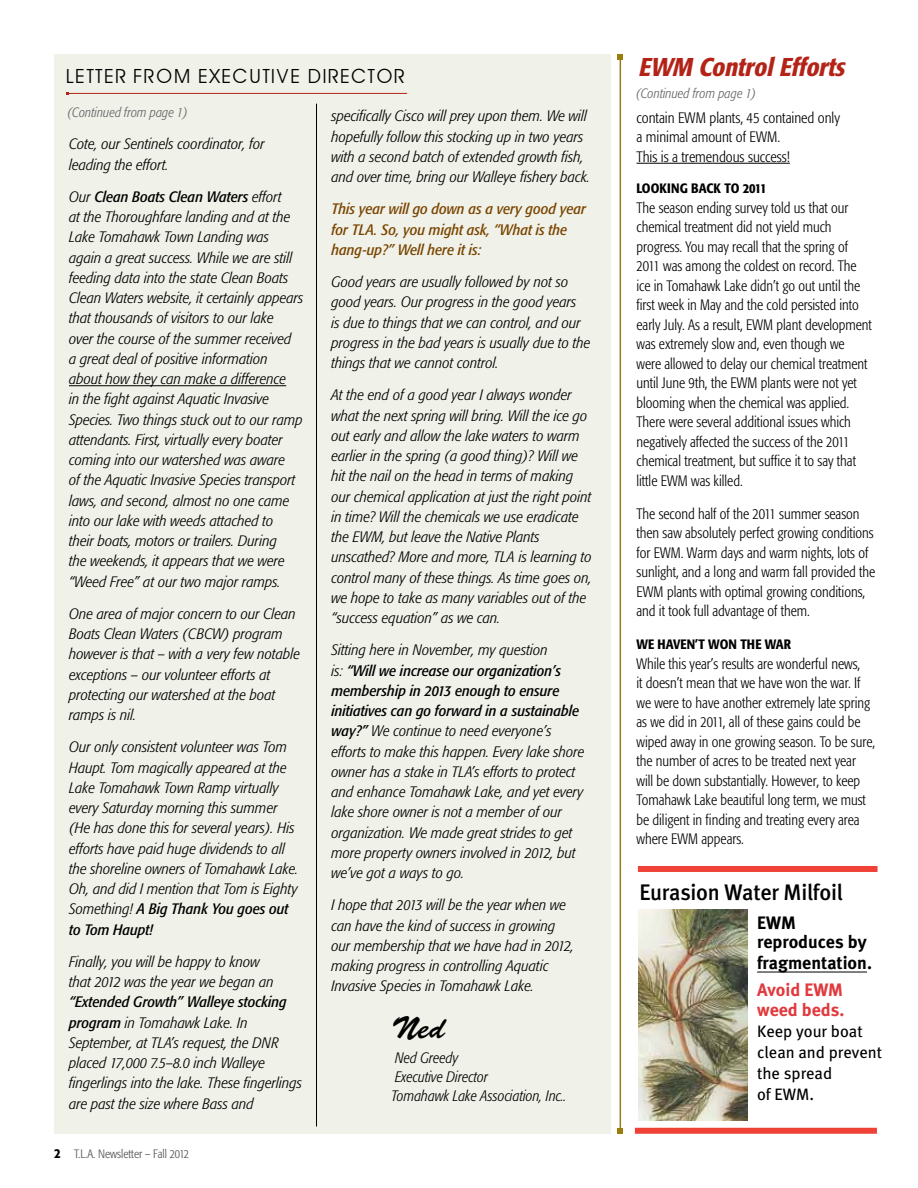
<style>
.page{position:relative;width:918px;height:1188px;background:#fff}
.page>*{position:absolute;margin:0;border:0;box-sizing:border-box;transform-origin:0 0}
.t1{font:31.5px "Brush Script Std";color:#000}
.t2{font:italic 500 condensed 25.5px "Formata";color:#b32317}
.t3{font:500 22.5px "Meta";letter-spacing:-.01em;color:#000}
.t4{font:19.5px "Avant Garde";letter-spacing:.03em;color:#000}
.t5{font:700 18px/20.2px "Meta";color:#000}
.t6{font:700 18px/19.5px "Meta";color:#e13a3e}
.t7{font:16.5px/21px "Meta";color:#000}
.t8{font:italic 300 condensed 15px/20.2px "Formata";color:#000;scale:1.07 1}
.t9{font:300 condensed 15px/19.5px "Formata";color:#000}
.t10{font:italic condensed 15px/20.2px "Formata";color:#794400;scale:1.07 1}
.t11{font:italic 300 condensed 15px/18.8px "Formata";color:#000}
.t12{font:italic 300 condensed 13.5px "Formata";color:#636466}
.t13{font:500 condensed 13.5px "Formata";color:#000}
.t14{font:300 condensed 12px "Formata";color:#4d4d4f}
.s1{font-weight:400}
.s2{font-weight:500;font-size:13.5px;color:#000}
</style>
<div class="page">
<div style="left:54px;top:54px;width:556px;height:1080px;background:#f0f1e8"></div>
<hr style="left:316px;top:104px;width:1px;height:1022px;background:#000">
<hr style="left:69px;top:385px;width:217px;height:1px;background:#000">
<hr style="left:67px;top:93px;width:340px;height:1px;background:#b32317">
<hr style="left:620px;top:57px;width:1px;height:1074px;background:#9b7d0d">
<svg style="left:617px;top:54px;width:6px;height:6px"></svg>
<svg style="left:617px;top:1128px;width:6px;height:6px"></svg>
<hr style="left:637px;top:163px;width:153px;height:1px;background:#000">
<img style="left:638px;top:910px;width:109px;height:211px">
<div style="left:638px;top:866px;width:240px;height:6px;background:#ef4135"></div>
<hr style="left:757px;top:972px;width:110px;height:1px;background:#000">
<div style="left:635px;top:1128px;width:242px;height:6px;background:#ef4135"></div>
<h3 class="t4" style="left:65px;top:64px;width:342px">LETTER FROM EXECUTIVE DIRECTOR</h3>
<p class="t12" style="left:68px;top:105px;width:122px">(Continued from page 1)</p>
<p class="t8" style="left:69px;top:134px;width:185px">Cote, our Sentinels coordinator, for leading the effort.</p>
<p class="t8" style="left:69px;top:187px;width:221px">Our <span class="s1">Clean Boats Clean Waters</span> effort<br>at the Thoroughfare landing and at the Lake Tomahawk Town Landing was again a great success. While we are still feeding data into the state Clean Boats Clean Waters website, it certainly appears that thousands of visitors to our lake<br>over the course of the summer received<br>a great deal of positive information about how they can make a difference<br>in the fight against Aquatic Invasive Species. Two things stuck out to our ramp attendants. First, virtually every boater coming into our watershed was aware<br>of the Aquatic Invasive Species transport laws, and second, almost no one came into our lake with weeds attached to<br>their boats, motors or trailers. During<br>the weekends, it appears that we were “Weed Free” at our two major ramps.</p>
<p class="t8" style="left:69px;top:604px;width:218px">One area of major concern to our Clean<br>Boats Clean Waters (CBCW) program however is that – with a very few notable exceptions – our volunteer efforts at protecting our watershed at the boat ramps is nil.</p>
<p class="t8" style="left:69px;top:737px;width:216px">Our only consistent volunteer was Tom Haupt. Tom magically appeared at the Lake Tomahawk Town Ramp virtually every Saturday morning this summer (He has done this for several years). His efforts have paid huge dividends to all the shoreline owners of Tomahawk Lake.<br>Oh, and did I mention that Tom is Eighty Something! <span class="s1">A Big Thank You goes out to Tom Haupt!</span></p>
<p class="t8" style="left:69px;top:952px;width:193px">Finally, you will be happy to know that 2012 was the year we began an</p>
<p class="t8" style="left:69px;top:992px;width:220px"><span class="s1">“Extended Growth” Walleye stocking program</span> in Tomahawk Lake. In September, at TLA’s request, the DNR placed 17,000 7.5–8.0 inch Walleye fingerlings into the lake. These fingerlings are past the size where Bass and</p>
<p class="t14" style="left:54px;top:1147px;width:137px"><span class="s2">2</span> T.L.A. Newsletter – Fall 2012</p>
<p class="t8" style="left:331px;top:106px;width:243px">specifically Cisco will prey upon them. We will hopefully follow this stocking up in two years with a second batch of extended growth fish, and over time, bring our Walleye fishery back.</p>
<p class="t10" style="left:331px;top:199px;width:240px">This year will go down as a very good year for TLA. So, you might ask, “What is the hang-up?” Well here it is:</p>
<p class="t8" style="left:331px;top:272px;width:244px">Good years are usually followed by not so good years. Our progress in the good years<br>is due to things that we can control, and our progress in the bad years is usually due to the things that we cannot control.</p>
<p class="t8" style="left:331px;top:385px;width:245px">At the end of a good year I always wonder what the next spring will bring. Will the ice go out early and allow the lake waters to warm earlier in the spring (a good thing)? Will we hit the nail on the head in terms of making our chemical application at just the right point in time? Will the chemicals we use eradicate the EWM, but leave the Native Plants unscathed? More and more, TLA is learning to control many of these things. As time goes on, we hope to take as many variables out of the “success equation” as we can.</p>
<p class="t8" style="left:331px;top:640px;width:238px">Sitting here in November, my question<br>is: <span class="s1">“Will we increase our organization’s membership in 2013 enough to ensure initiatives can go forward in a sustainable way?”</span> We continue to need everyone’s efforts to make this happen. Every lake shore owner has a stake in TLA’s efforts to protect and enhance Tomahawk Lake, and yet every lake shore owner is not a member of our organization. We made great strides to get more property owners involved in 2012, but we’ve got a ways to go.</p>
<p class="t8" style="left:331px;top:895px;width:228px">I hope that 2013 will be the year when we can have the kind of success in growing our membership that we have had in 2012, making progress in controlling Aquatic Invasive Species in Tomahawk Lake.</p>
<h1 class="t1" style="left:392px;top:1010px;width:55px">Ned</h1>
<p class="t11" style="left:392px;top:1049px;width:177px">Ned Greedy<br>Executive Director<br>Tomahawk Lake Association, Inc..</p>
<h2 class="t2" style="left:638px;top:52px;width:214px">EWM ControlEfforts</h2>
<p class="t12" style="left:636px;top:85px;width:122px">(Continued from page 1)</p>
<p class="t9" style="left:637px;top:108px;width:205px">contain EWM plants, 45 contained only a minimal amount of EWM.<br>This is a tremendous success!</p>
<p class="t13" style="left:637px;top:180px;width:132px">LOOKING BACK TO 2011</p>
<p class="t9" style="left:637px;top:198px;width:237px">The season ending survey told us that our chemical treatment did not yield much progress. You may recall that the spring of 2011 was among the coldest on record. The ice in Tomahawk Lake didn’t go out until the first week in May and the cold persisted into early July. As a result, EWM plant development was extremely slow and, even though we were allowed to delay our chemical treatment until June 9th, the EWM plants were not yet blooming when the chemical was applied.<br>There were several additional issues which negatively affected the success of the 2011 chemical treatment, but suffice it to say that little EWM was killed.</p>
<p class="t9" style="left:637px;top:504px;width:240px">The second half of the 2011 summer season then saw absolutely perfect growing conditions for EWM. Warm days and warm nights, lots of sunlight, and a long and warm fall provided the EWM plants with optimal growing conditions, and it took full advantage of them.</p>
<p class="t13" style="left:637px;top:636px;width:156px">WE HAVEN’T WON THE WAR</p>
<p class="t9" style="left:637px;top:654px;width:240px">While this year’s results are wonderful news,<br>it doesn’t mean that we have won the war. If we were to have another extremely late spring as we did in 2011, all of these gains could be wiped away in one growing season. To be sure, the number of acres to be treated next year will be down substantially. However, to keep Tomahawk Lake beautiful long term, we must be diligent in finding and treating every area where EWM appears.</p>
<h3 class="t3" style="left:639px;top:879px;width:205px">Eurasion Water Milfoil</h3>
<p class="t5" style="left:757px;top:912px;width:116px">EWM reproduces by fragmentation.</p>
<p class="t6" style="left:757px;top:980px;width:89px">Avoid EWM weed beds.</p>
<p class="t7" style="left:757px;top:1021px;width:126px">Keep your boat clean and prevent the spread<br>of EWM.</p>
</div>
